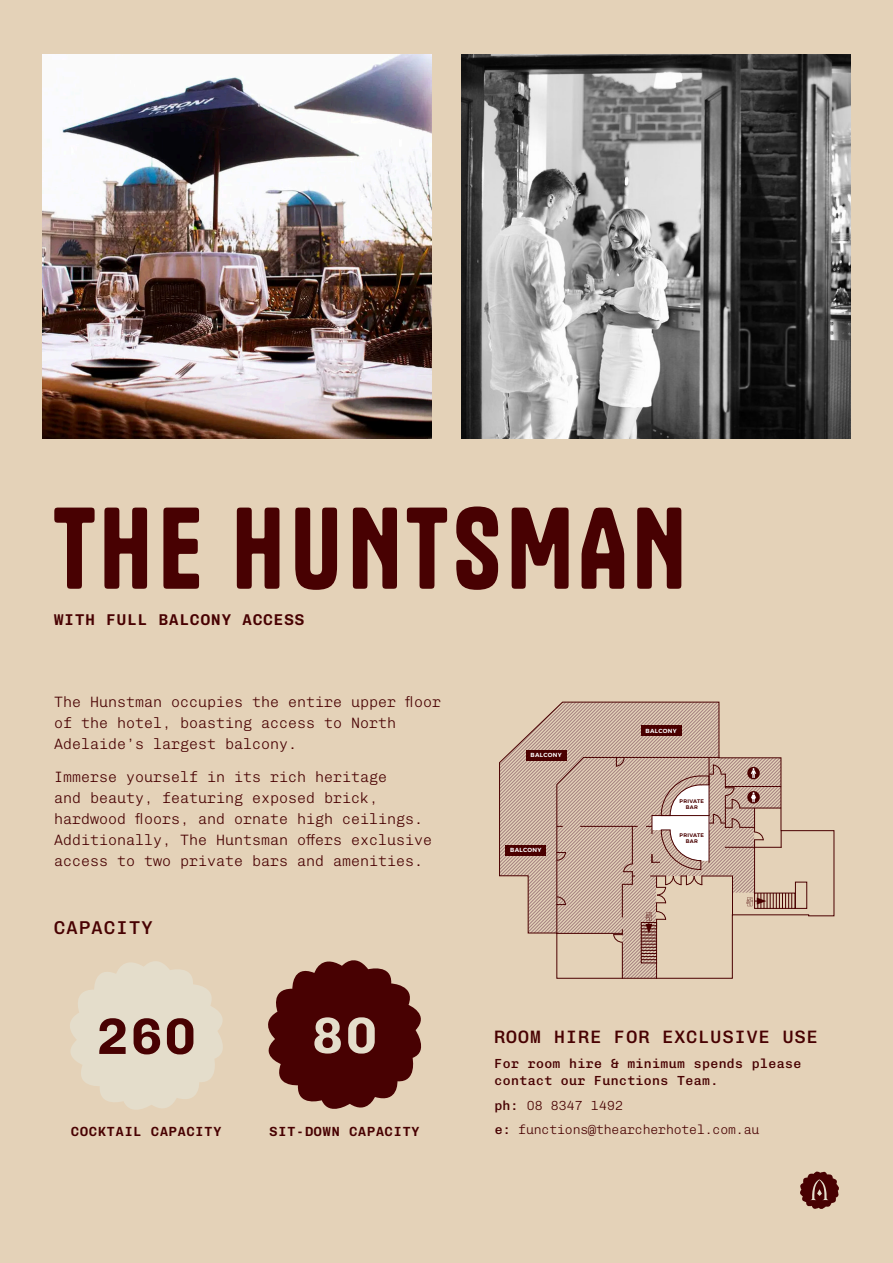
<style>
.page{position:relative;width:893px;height:1263px;background:#e4d2b8}
.page>*{position:absolute;margin:0;border:0;box-sizing:border-box;transform-origin:0 0}
.t1{font:108.3px "Tanker";letter-spacing:.06em;color:#480102}
.t2{font:700 51.3px "Chivo Mono";color:#480102}
.t3{font:700 51.3px "Chivo Mono";color:#e4ddcb}
.t4{font:500 18.6px "Chivo Mono";letter-spacing:.07em;color:#480102}
.t5{font:500 18px "Chivo Mono";letter-spacing:.07em;color:#480102}
.t6{font:600 15.6px "Chivo Mono";letter-spacing:.07em;color:#480102}
.t7{font:200 15px/21px "Chivo Mono";color:#480102}
.t8{font:500 13.2px/16.5px "Chivo Mono";letter-spacing:.03em;color:#480102}
.t9{font:200 13.2px "Chivo Mono";letter-spacing:-.01em;color:#480102}
.t10{font:600 13.2px "Chivo Mono";letter-spacing:.07em;color:#480102}
.t11{font:200 13.2px "Chivo Mono";letter-spacing:.01em;color:#480102}
.t12{font:600 5.85px "Alexandria";letter-spacing:.06em;color:#fff}
.t13{font:600 5.25px/5.8px "Alexandria";letter-spacing:.06em;color:#4a0000;text-align:center}
.s1{font-weight:500}
</style>
<div class="page">
<svg style="left:499px;top:701px;width:336px;height:216px"></svg>
<div style="left:795px;top:882px;width:12px;height:27px;border:1px solid #4a0000"></div>
<svg style="left:500px;top:702px;width:292px;height:277px"></svg>
<div style="left:526px;top:750px;width:41px;height:10px;background:#4a0000"></div>
<div style="left:505px;top:845px;width:41px;height:10px;background:#4a0000"></div>
<div style="left:641px;top:726px;width:41px;height:10px;background:#4a0000"></div>
<svg style="left:70px;top:961px;width:153px;height:149px"></svg>
<svg style="left:268px;top:960px;width:153px;height:149px"></svg>
<img style="left:43px;top:54px;width:389px;height:385px">
<img style="left:461px;top:54px;width:389px;height:385px">
<svg style="left:800px;top:1171px;width:39px;height:38px"></svg>
<p class="t1" style="left:54px;top:481px;width:633px">THE HUNTSMAN</p>
<p class="t6" style="left:54px;top:607px;width:252px">WITH FULL BALCONY ACCESS</p>
<p class="t7" style="left:54px;top:690px;width:389px">The Hunstman occupies the entire upper floor of the hotel, boasting access to North<br>Adelaide’s largest balcony.</p>
<p class="t7" style="left:54px;top:765px;width:380px">Immerse yourself in its rich heritage<br>and beauty, featuring exposed brick, hardwood floors, and ornate high ceilings.<br>Additionally, The Huntsman offers exclusive access to two private bars and amenities.</p>
<p class="t4" style="left:54px;top:913px;width:100px">CAPACITY</p>
<p class="t2" style="left:97px;top:996px;width:100px">260</p>
<p class="t3" style="left:312px;top:995px;width:66px">80</p>
<p class="t10" style="left:71px;top:1121px;width:152px">COCKTAIL CAPACITY</p>
<p class="t10" style="left:270px;top:1121px;width:151px">SIT-DOWN CAPACITY</p>
<p class="t12" style="left:530px;top:752px;width:33px">BALCONY</p>
<p class="t12" style="left:510px;top:847px;width:33px">BALCONY</p>
<p class="t12" style="left:645px;top:727px;width:33px">BALCONY</p>
<p class="t13" style="left:680px;top:799px;width:26px">PRIVATE<br>BAR</p>
<p class="t13" style="left:680px;top:832px;width:26px">PRIVATE<br>BAR</p>
<p class="t5" style="left:494px;top:1023px;width:325px">ROOM HIRE FOR EXCLUSIVE USE</p>
<p class="t8" style="left:494px;top:1055px;width:308px">For room hire &amp; minimum spends please contact our Functions Team.</p>
<p class="t11" style="left:494px;top:1096px;width:130px"><span class="s1">ph:</span> 08 8347 1492</p>
<p class="t9" style="left:495px;top:1119px;width:266px"><span class="s1">e:</span> functions@thearcherhotel.com.au</p>
</div>
